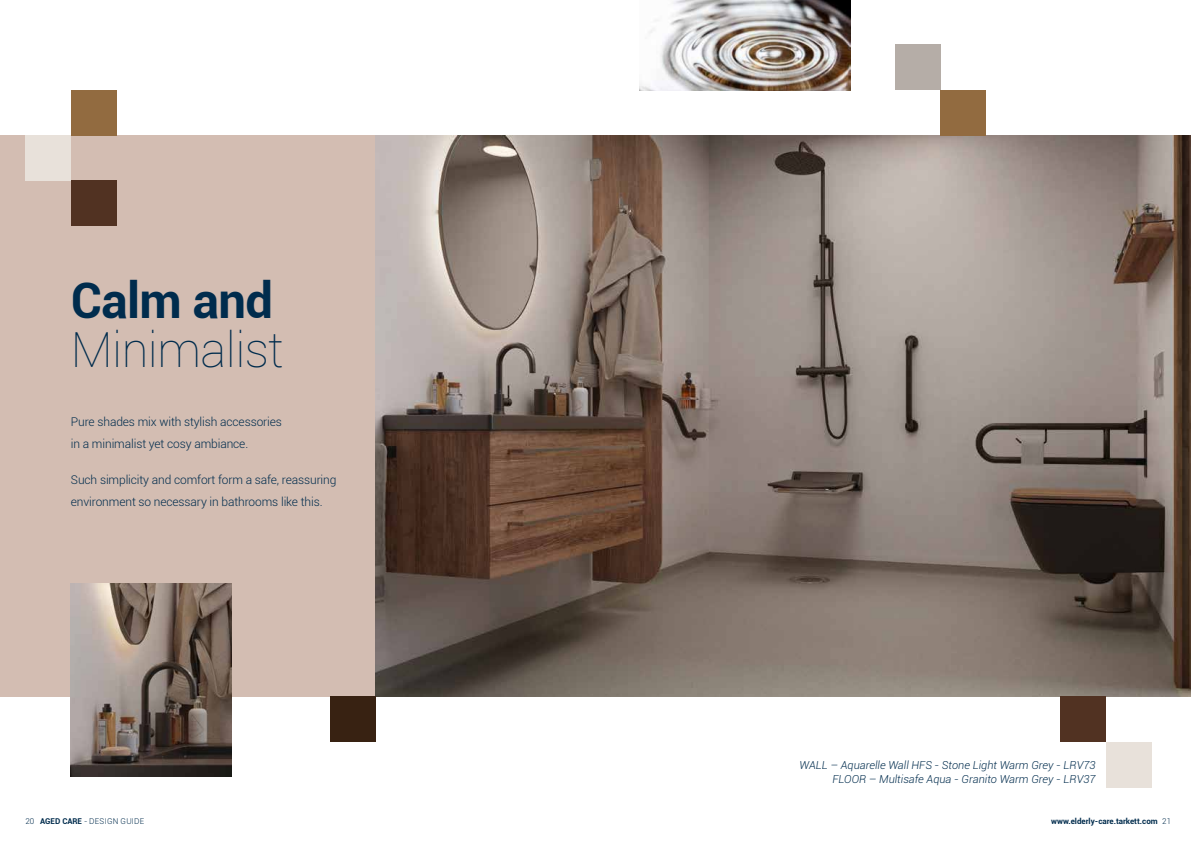
<style>
.page{position:relative;width:1191px;height:842px;background:#fff}
.page>*{position:absolute;margin:0;border:0;box-sizing:border-box;transform-origin:0 0}
.t1{font:100 48.9px "Roboto";letter-spacing:-.01em;color:#002c4d}
.t2{font:700 48.9px "Roboto";letter-spacing:-.01em;color:#002c4d}
.t3{font:300 12px/22px "Roboto";letter-spacing:-.01em;color:#002c4d}
.t4{font:italic 300 11px/14px "Roboto";color:#002c4d;text-align:right}
.t5{font:700 8px "Roboto";color:#002c4d}
.t6{font:300 8px "Roboto";letter-spacing:.025em;color:#002c4d}
.s1{font-weight:700}
.s2{font-weight:300}
</style>
<div class="page">
<div style="left:0;top:135px;width:376px;height:562px;background:#d3bdb2"></div>
<img style="left:376px;top:135px;width:815px;height:562px">
<img style="left:639px;top:0;width:211px;height:90px">
<img style="left:71px;top:583px;width:160px;height:193px">
<div style="left:895px;top:45px;width:45px;height:45px;background:#b5ada7"></div>
<div style="left:71px;top:181px;width:45px;height:45px;background:#513222"></div>
<div style="left:1060px;top:697px;width:46px;height:45px;background:#513222"></div>
<div style="left:26px;top:135px;width:45px;height:46px;background:#e8e1da"></div>
<div style="left:330px;top:697px;width:46px;height:45px;background:#382212"></div>
<div style="left:940px;top:90px;width:46px;height:45px;background:#926b40"></div>
<div style="left:1106px;top:742px;width:45px;height:45px;background:#e8e1da"></div>
<div style="left:71px;top:90px;width:45px;height:45px;background:#926b40"></div>
<h1 class="t2" style="left:71px;top:266px;width:204px">Calm and</h1>
<h1 class="t1" style="left:71px;top:316px;width:214px">Minimalist</h1>
<p class="t3" style="left:71px;top:410px;width:213px">Pure shades mix with stylish accessories in a minimalist yet cosy ambiance.</p>
<p class="t3" style="left:71px;top:469px;width:267px">Such simplicity and comfort form a safe, reassuring environment so necessary in bathrooms like this.</p>
<p class="t4" style="left:799px;top:757px;width:298px">WALL – Aquarelle Wall HFS - Stone Light Warm Grey - LRV73<br>FLOOR – Multisafe Aqua - Granito Warm Grey - LRV37</p>
<p class="t6" style="left:26px;top:816px;width:120px">20 <span class="s1">AGED CARE</span> - DESIGN GUIDE</p>
<p class="t5" style="left:1051px;top:816px;width:121px">www.elderly-care.tarkett.com <span class="s2">21</span></p>
</div>
